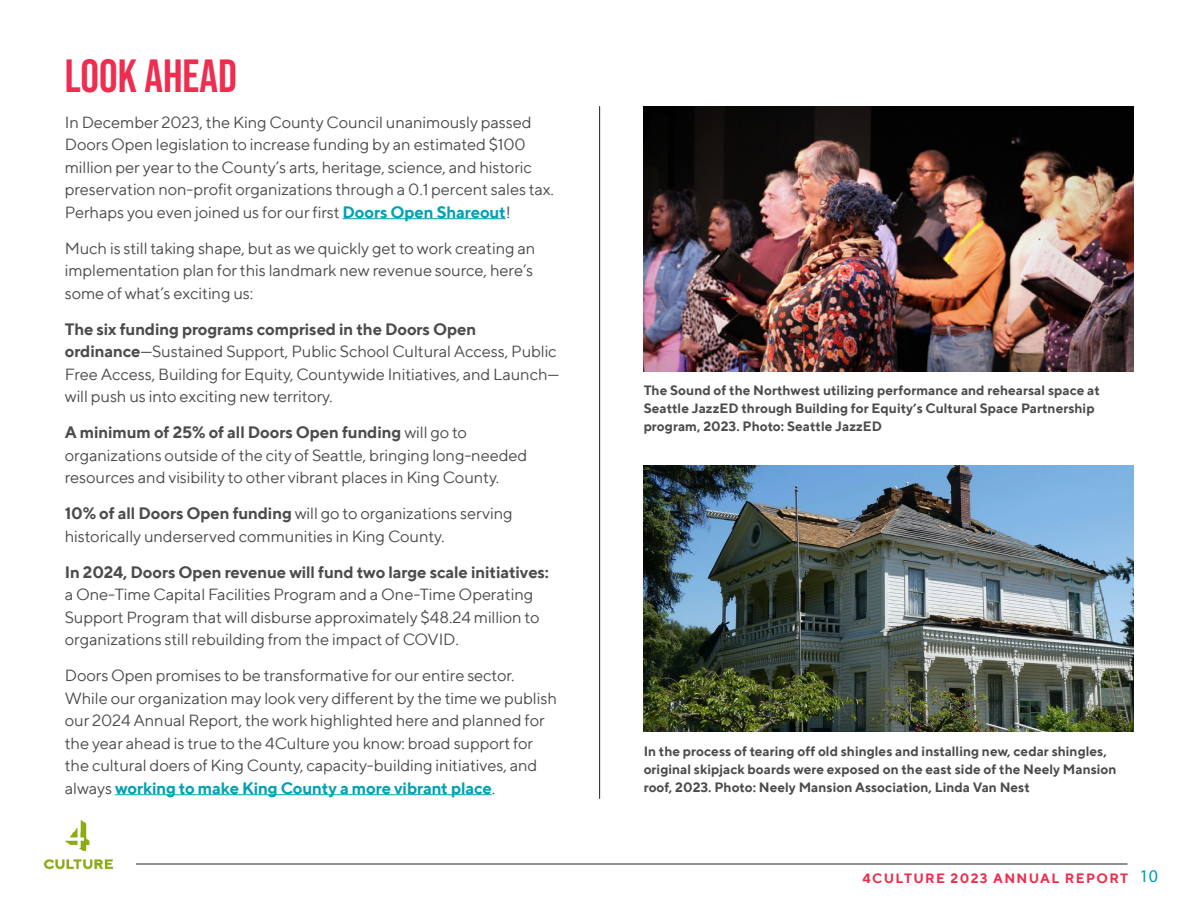
<style>
.page{position:relative;width:1188px;height:918px;background:#fff}
.page>*{position:absolute;margin:0;border:0;box-sizing:border-box;transform-origin:0 0}
.t1{font:700 46.5px "Bebas Neue Pro";color:#ee2d50}
.p_body{font:16.5px/22.5px "TT Norms";letter-spacing:-.01em;color:#4b4c4d}
.t2{font:700 13.5px/18px "TT Norms";color:#4b4c4d}
.t3{font:700 13.5px "TT Norms";letter-spacing:.1em;color:#ee2d50}
.s1{font-weight:700;color:#00a1b3}
.s2{font-weight:700}
.s3{font-family:"Myriad Pro";font-weight:400;font-size:18px;color:#00a1b3}
</style>
<div class="page">
<hr style="left:135px;top:864px;width:993px;height:1px;background:#231f20">
<img style="left:43px;top:795px;width:92px;height:75px">
<hr style="left:343px;top:218px;width:163px;height:1px;background:#00a1b3">
<hr style="left:115px;top:794px;width:377px;height:1px;background:#00a1b3">
<hr style="left:599px;top:106px;width:1px;height:693px;background:#231f20">
<img style="left:644px;top:106px;width:490px;height:265px">
<img style="left:644px;top:466px;width:490px;height:265px">
<h2 class="t1" style="left:65px;top:49px;width:174px">LOOK AHEAD</h2>
<p class="p_body" style="left:65px;top:110px;width:491px">In December 2023, the King County Council unanimously passed Doors Open legislation to increase funding by an estimated $100 million per year to the County’s arts, heritage, science, and historic preservation non-profit organizations through a 0.1 percent sales tax.<br>Perhaps you even joined us for our first <span class="s1">Doors Open Shareout</span>!</p>
<p class="p_body" style="left:65px;top:236px;width:472px">Much is still taking shape, but as we quickly get to work creating an implementation plan for this landmark new revenue source, here’s some of what’s exciting us:</p>
<p class="p_body" style="left:65px;top:317px;width:496px"><span class="s2">The six funding programs comprised in the Doors Open ordinance</span>—Sustained Support, Public School Cultural Access, Public Free Access, Building for Equity, Countywide Initiatives, and Launch— will push us into exciting new territory.</p>
<p class="p_body" style="left:65px;top:421px;width:464px"><span class="s2">A minimum of 25% of all Doors Open funding</span> will go to organizations outside of the city of Seattle, bringing long-needed resources and visibility to other vibrant places in King County.</p>
<p class="p_body" style="left:65px;top:502px;width:449px"><span class="s2">10% of all Doors Open funding</span> will go to organizations serving historically underserved communities in King County.</p>
<p class="p_body" style="left:65px;top:560px;width:486px"><span class="s2">In 2024, Doors Open revenue will fund two large scale initiatives: </span>a One-Time Capital Facilities Program and a One-Time Operating Support Program that will disburse approximately $48.24 million to organizations still rebuilding from the impact of COVID.</p>
<p class="p_body" style="left:65px;top:664px;width:494px">Doors Open promises to be transformative for our entire sector.<br>While our organization may look very different by the time we publish our 2024 Annual Report, the work highlighted here and planned for the year ahead is true to the 4Culture you know: broad support for the cultural doers of King County, capacity-building initiatives, and always <span class="s1">working to make King County a more vibrant place</span>.</p>
<p class="t2" style="left:644px;top:381px;width:458px">The Sound of the Northwest utilizing performance and rehearsal space at<br>Seattle JazzED through Building for Equity’s Cultural Space Partnership program, 2023. Photo: Seattle JazzED</p>
<p class="t2" style="left:644px;top:742px;width:474px">In the process of tearing off old shingles and installing new, cedar shingles, original skipjack boards were exposed on the east side of the Neely Mansion roof, 2023. Photo: Neely Mansion Association, Linda Van Nest</p>
<p class="t3" style="left:863px;top:870px;width:297px">4CULTURE 2023 ANNUAL REPORT <span class="s3">10</span></p>
</div>
